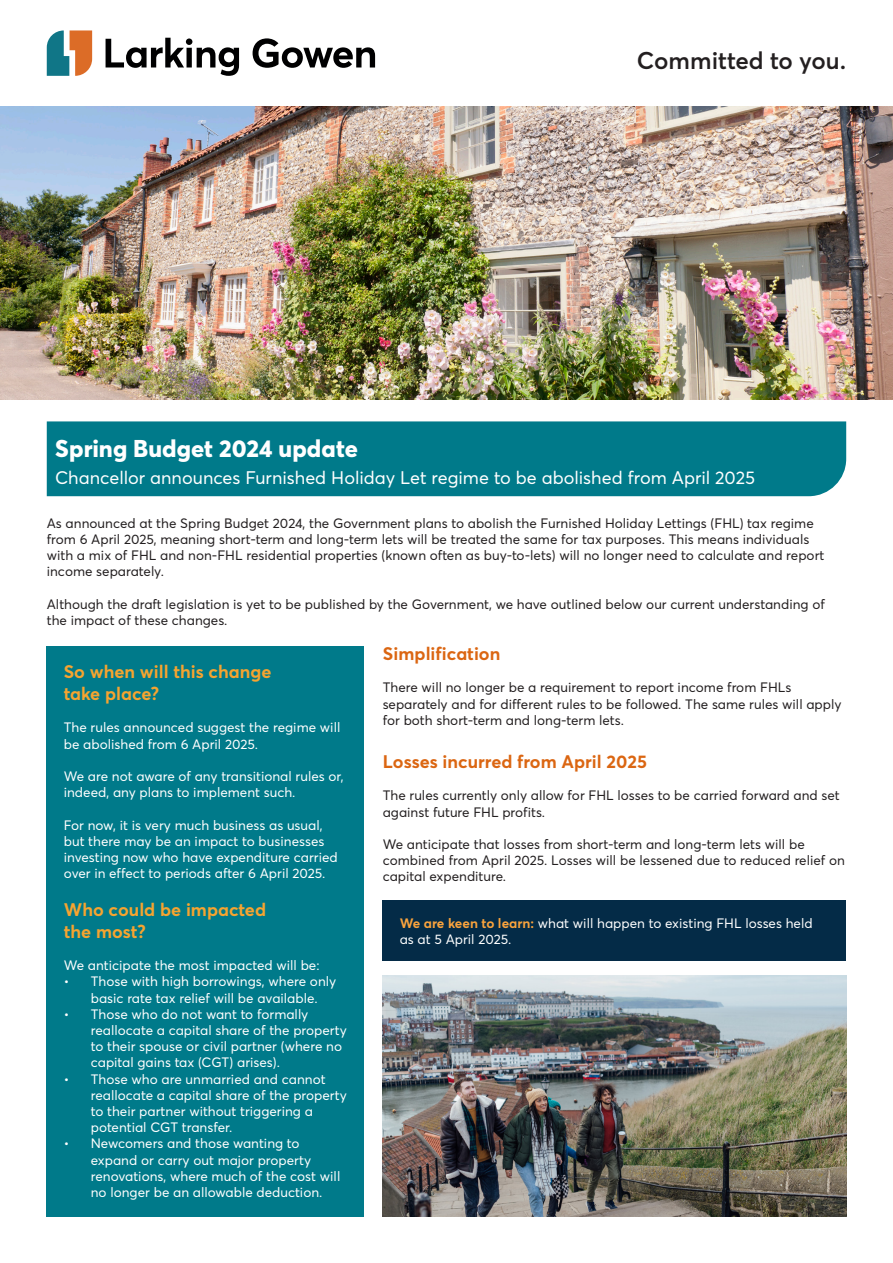
<style>
.page{position:relative;width:893px;height:1263px;background:#fff}
.page>*{position:absolute;margin:0;border:0;box-sizing:border-box;transform-origin:0 0}
.t1{font:800 24px "Averta";letter-spacing:.005em;color:#fff}
.t2{font:600 24px "Averta";color:#231f20}
.t3{font:18px "Averta";color:#fff}
.t4{font:700 18px "Averta";color:#f6a430}
.t5{font:700 18px "Averta";color:#db6612}
.t6{font:13.5px/16.2px "Averta";color:#231f20}
.t7{font:13.5px/16.2px "Averta";color:#fff}
.s1{font-weight:700;color:#f9a33d}
</style>
<div class="page">
<img style="left:0;top:106px;width:893px;height:294px">
<svg style="left:106px;top:38px;width:133px;height:38px"></svg>
<svg style="left:253px;top:38px;width:122px;height:30px"></svg>
<svg style="left:47px;top:30px;width:45px;height:46px"></svg>
<div style="left:47px;top:421px;width:799px;height:75px;background:#007a8a"></div>
<div style="left:47px;top:646px;width:317px;height:570px;background:#007a8a"></div>
<div style="left:383px;top:900px;width:463px;height:61px;background:#042b47"></div>
<img style="left:383px;top:976px;width:463px;height:240px">
<p class="t2" style="left:637px;top:43px;width:211px">Committed to you.</p>
<p class="t1" style="left:55px;top:431px;width:304px">Spring Budget 2024 update</p>
<p class="t3" style="left:55px;top:466px;width:702px">Chancellor announces Furnished Holiday Let regime to be abolished from April 2025</p>
<p class="t6" style="left:47px;top:515px;width:768px">As announced at the Spring Budget 2024, the Government plans to abolish the Furnished Holiday Lettings (FHL) tax regime from 6 April 2025, meaning short-term and long-term lets will be treated the same for tax purposes. This means individuals</p>
<p class="t6" style="left:47px;top:547px;width:779px">with a mix of FHL and non-FHL residential properties (known often as buy-to-lets) will no longer need to calculate and report income separately.</p>
<p class="t6" style="left:47px;top:596px;width:780px">Although the draft legislation is yet to be published by the Government, we have outlined below our current understanding of the impact of these changes.</p>
<p class="t4" style="left:64px;top:661px;width:209px">So when will this change</p>
<p class="t4" style="left:64px;top:682px;width:97px">take place?</p>
<p class="t7" style="left:64px;top:719px;width:278px">The rules announced suggest the regime will be abolished from 6 April 2025.</p>
<p class="t7" style="left:64px;top:768px;width:282px">We are not aware of any transitional rules or, indeed, any plans to implement such.</p>
<p class="t7" style="left:64px;top:817px;width:275px">For now, it is very much business as usual, but there may be an impact to businesses investing now who have expenditure carried over in effect to periods after 6 April 2025.</p>
<p class="t4" style="left:64px;top:898px;width:204px">Who could be impacted</p>
<p class="t4" style="left:64px;top:920px;width:84px">the most?</p>
<p class="t7" style="left:64px;top:957px;width:257px">We anticipate the most impacted will be:</p>
<p class="t7" style="left:91px;top:973px;width:247px;text-indent:-27px">• Those with high borrowings, where only basic rate tax relief will be available.</p>
<p class="t7" style="left:91px;top:1006px;width:258px;text-indent:-27px">• Those who do not want to formally reallocate a capital share of the property to their spouse or civil partner (where no capital gains tax (CGT) arises).</p>
<p class="t7" style="left:91px;top:1070px;width:258px;text-indent:-27px">• Those who are unmarried and cannot reallocate a capital share of the property to their partner without triggering a potential CGT transfer.</p>
<p class="t7" style="left:91px;top:1135px;width:251px;text-indent:-27px">• Newcomers and those wanting to expand or carry out major property renovations, where much of the cost will no longer be an allowable deduction.</p>
<p class="t5" style="left:383px;top:642px;width:119px">Simplification</p>
<p class="t6" style="left:383px;top:679px;width:460px">There will no longer be a requirement to report income from FHLs separately and for different rules to be followed. The same rules will apply for both short-term and long-term lets.</p>
<p class="t5" style="left:383px;top:750px;width:266px">Losses incurred from April 2025</p>
<p class="t6" style="left:383px;top:787px;width:458px">The rules currently only allow for FHL losses to be carried forward and set against future FHL profits.</p>
<p class="t6" style="left:383px;top:836px;width:464px">We anticipate that losses from short-term and long-term lets will be combined from April 2025. Losses will be lessened due to reduced relief on capital expenditure.</p>
<p class="t7" style="left:400px;top:915px;width:414px"><span class="s1">We are keen to learn:</span> what will happen to existing FHL losses held as at 5 April 2025.</p>
</div>
